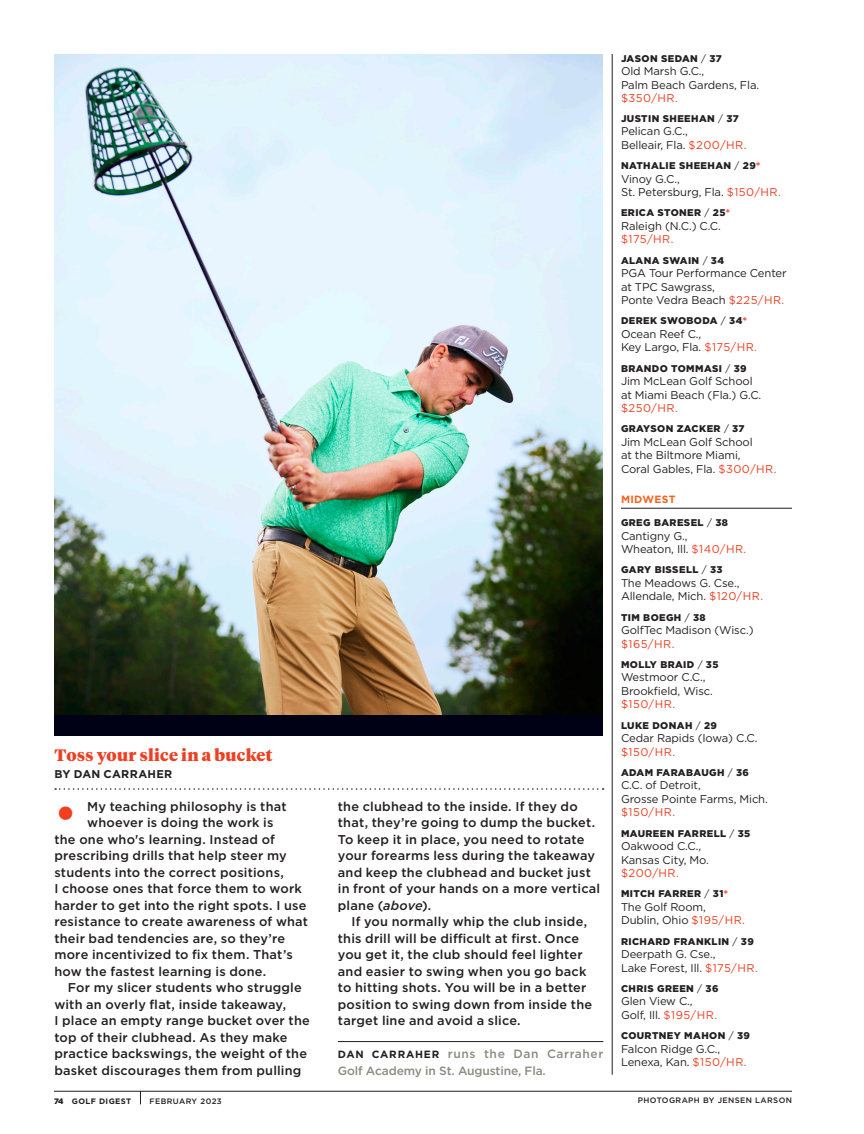
<style>
.page{position:relative;width:864px;height:1134px;background:#fff}
.page>*{position:absolute;margin:0;border:0;box-sizing:border-box;transform-origin:0 0}
.t1{font:900 16.5px "Tiempos Headline";letter-spacing:.02em;color:#ef3e22}
.t2{font:500 12.75px/16.5px "Gotham";letter-spacing:.015em;color:#231f20}
.t3{font:500 12px/16.5px "Gotham";letter-spacing:-.01em;color:#8b8b81}
.t4{font:11.25px/13.5px "Gotham";letter-spacing:-.01em;color:#231f20}
.t5{font:700 11.25px "Gotham";letter-spacing:.02em;color:#231f20}
.t6{font:700 10.5px "Gotham";letter-spacing:.03em;color:#f36421}
.t7{font:900 9.75px "Gotham";letter-spacing:.04em;color:#231f20}
.t8{font:500 7.8px "Gotham";letter-spacing:.05em;color:#231f20}
.t9{font:700 7.8px "Gotham";letter-spacing:.05em;color:#231f20}
.s1{font-weight:700;font-size:44.85px;color:#ef3e22}
.s2{font-weight:900}
.s3{font-style:italic}
.s4{font-weight:700;font-size:10.5px;color:#231f20}
.s5{font-weight:400}
.s6{color:#ef3e22}
.s7{color:#ff4338}
</style>
<div class="page">
<svg style="left:140px;top:1092px;width:1px;height:12px"></svg>
<hr style="left:621px;top:508px;width:171px;height:1px;background:#231f20">
<svg style="left:55px;top:788px;width:549px;height:2px"></svg>
<hr style="left:338px;top:1041px;width:265px;height:1px;background:#231f20">
<hr style="left:612px;top:54px;width:1px;height:1021px;background:#231f20">
<div style="left:54px;top:712px;width:549px;height:24px;background:#010116"></div>
<img style="left:54px;top:54px;width:549px;height:661px">
<hr style="left:54px;top:1091px;width:738px;height:1px;background:#231f20">
<p class="t1" style="left:54px;top:744px;width:220px">Toss your slice in a bucket</p>
<p class="t5" style="left:54px;top:766px;width:120px">BY DAN CARRAHER</p>
<p class="t2" style="left:54px;top:798px;width:234px"><span class="s1">•</span> My teaching philosophy is that</p>
<p class="t2" style="left:87px;top:814px;width:188px">whoever is doing the work is</p>
<p class="t2" style="left:54px;top:831px;width:222px">the one who's learning. Instead of</p>
<p class="t2" style="left:54px;top:847px;width:234px">prescribing drills that help steer my</p>
<p class="t2" style="left:54px;top:864px;width:231px">students into the correct positions,</p>
<p class="t2" style="left:54px;top:880px;width:249px">I choose ones that force them to work</p>
<p class="t2" style="left:54px;top:897px;width:254px">harder to get into the right spots. I use</p>
<p class="t2" style="left:54px;top:913px;width:255px">resistance to create awareness of what</p>
<p class="t2" style="left:54px;top:930px;width:232px">their bad tendencies are, so they’re</p>
<p class="t2" style="left:54px;top:946px;width:240px">more incentivized to fix them. That’s</p>
<p class="t2" style="left:54px;top:963px;width:213px">how the fastest learning is done.</p>
<p class="t2" style="left:68px;top:979px;width:235px">For my slicer students who struggle</p>
<p class="t2" style="left:54px;top:996px;width:233px">with an overly flat, inside takeaway,</p>
<p class="t2" style="left:54px;top:1012px;width:257px">I place an empty range bucket over the</p>
<p class="t2" style="left:54px;top:1029px;width:235px">top of their clubhead. As they make</p>
<p class="t2" style="left:54px;top:1045px;width:254px">practice backswings, the weight of the</p>
<p class="t2" style="left:54px;top:1062px;width:249px">basket discourages them from pulling</p>
<p class="t9" style="left:54px;top:1096px;width:79px"><span class="s2">74</span> GOLF DIGEST</p>
<p class="t8" style="left:150px;top:1097px;width:74px">FEBRUARY 2023</p>
<p class="t2" style="left:338px;top:798px;width:264px">the clubhead to the inside. If they do that, they’re going to dump the bucket.<br>To keep it in place, you need to rotate your forearms less during the takeaway and keep the clubhead and bucket just in front of your hands on a more vertical plane (<span class="s3">above</span>).</p>
<p class="t2" style="left:338px;top:913px;width:256px;text-indent:14px">If you normally whip the club inside, this drill will be difficult at first. Once you get it, the club should feel lighter and easier to swing when you go back to hitting shots. You will be in a better position to swing down from inside the target line and avoid a slice.</p>
<p class="t3" style="left:338px;top:1046px;width:267px"><span class="s4">DAN CARRAHER</span> runs the Dan Carraher<br>Golf Academy in St. Augustine, Fla.</p>
<p class="t7" style="left:621px;top:52px;width:102px">JASON SEDAN <span class="s5">/</span> 37</p>
<p class="t4" style="left:621px;top:64px;width:140px">Old Marsh G.C.,<br>Palm Beach Gardens, Fla. <span class="s6">$350/</span><span class="s6">HR.</span></p>
<p class="t7" style="left:621px;top:112px;width:119px">JUSTIN SHEEHAN <span class="s5">/</span> 37</p>
<p class="t4" style="left:621px;top:124px;width:127px">Pelican G.C.,<br>Belleair, Fla. <span class="s6">$200/</span><span class="s6">HR.</span></p>
<p class="t7" style="left:621px;top:159px;width:141px">NATHALIE SHEEHAN <span class="s5">/</span> 29<span class="s7">*</span></p>
<p class="t4" style="left:621px;top:172px;width:161px">Vinoy G.C.,<br>St. Petersburg, Fla. <span class="s6">$150/</span><span class="s6">HR.</span></p>
<p class="t7" style="left:621px;top:206px;width:111px">ERICA STONER <span class="s5">/</span> 25<span class="s7">*</span></p>
<p class="t4" style="left:621px;top:219px;width:101px">Raleigh (N.C.) C.C. <span class="s6">$175/</span><span class="s6">HR.</span></p>
<p class="t7" style="left:621px;top:253px;width:105px">ALANA SWAIN <span class="s5">/</span> 34</p>
<p class="t4" style="left:621px;top:266px;width:167px">PGA Tour Performance Center at TPC Sawgrass,<br>Ponte Vedra Beach <span class="s6">$225/</span><span class="s6">HR.</span></p>
<p class="t7" style="left:621px;top:314px;width:128px">DEREK SWOBODA <span class="s5">/</span> 34<span class="s7">*</span></p>
<p class="t4" style="left:621px;top:327px;width:138px">Ocean Reef C.,<br>Key Largo, Fla. <span class="s6">$175/</span><span class="s6">HR.</span></p>
<p class="t7" style="left:621px;top:361px;width:127px">BRANDO TOMMASI <span class="s5">/</span> 39</p>
<p class="t4" style="left:621px;top:374px;width:142px">Jim McLean Golf School at Miami Beach (Fla.) G.C. <span class="s6">$250/</span><span class="s6">HR.</span></p>
<p class="t7" style="left:621px;top:422px;width:125px">GRAYSON ZACKER <span class="s5">/</span> 37</p>
<p class="t4" style="left:621px;top:435px;width:157px">Jim McLean Golf School<br>at the Biltmore Miami,<br>Coral Gables, Fla. <span class="s6">$300/</span><span class="s6">HR.</span></p>
<p class="t6" style="left:621px;top:492px;width:56px">MIDWEST</p>
<p class="t7" style="left:621px;top:516px;width:108px">GREG BARESEL <span class="s5">/</span> 38</p>
<p class="t4" style="left:621px;top:529px;width:127px">Cantigny G.,<br>Wheaton, Ill. <span class="s6">$140/</span><span class="s6">HR.</span></p>
<p class="t7" style="left:621px;top:563px;width:103px">GARY BISSELL <span class="s5">/</span> 33</p>
<p class="t4" style="left:621px;top:576px;width:144px">The Meadows G. Cse.,<br>Allendale, Mich. <span class="s6">$120/</span><span class="s6">HR.</span></p>
<p class="t7" style="left:621px;top:610px;width:86px">TIM BOEGH <span class="s5">/</span> 38</p>
<p class="t4" style="left:621px;top:623px;width:134px">GolfTec Madison (Wisc.) <span class="s6">$165/</span><span class="s6">HR.</span></p>
<p class="t7" style="left:621px;top:658px;width:99px">MOLLY BRAID <span class="s5">/</span> 35</p>
<p class="t4" style="left:621px;top:670px;width:94px">Westmoor C.C.,<br>Brookfield, Wisc. <span class="s6">$150/</span><span class="s6">HR.</span></p>
<p class="t7" style="left:621px;top:718px;width:98px">LUKE DONAH <span class="s5">/</span> 29</p>
<p class="t4" style="left:621px;top:731px;width:138px">Cedar Rapids (Iowa) C.C. <span class="s6">$150/</span><span class="s6">HR.</span></p>
<p class="t7" style="left:621px;top:766px;width:130px">ADAM FARABAUGH <span class="s5">/</span> 36</p>
<p class="t4" style="left:621px;top:778px;width:148px">C.C. of Detroit,<br>Grosse Pointe Farms, Mich. <span class="s6">$150/</span><span class="s6">HR.</span></p>
<p class="t7" style="left:621px;top:826px;width:131px">MAUREEN FARRELL <span class="s5">/</span> 35</p>
<p class="t4" style="left:621px;top:839px;width:89px">Oakwood C.C.,<br>Kansas City, Mo. <span class="s6">$200/</span><span class="s6">HR.</span></p>
<p class="t7" style="left:621px;top:887px;width:109px">MITCH FARRER <span class="s5">/</span> 31<span class="s7">*</span></p>
<p class="t4" style="left:621px;top:900px;width:126px">The Golf Room,<br>Dublin, Ohio <span class="s6">$195/</span><span class="s6">HR.</span></p>
<p class="t7" style="left:621px;top:934px;width:134px">RICHARD FRANKLIN <span class="s5">/</span> 39</p>
<p class="t4" style="left:621px;top:947px;width:138px">Deerpath G. Cse.,<br>Lake Forest, Ill. <span class="s6">$175/</span><span class="s6">HR.</span></p>
<p class="t7" style="left:621px;top:982px;width:99px">CHRIS GREEN <span class="s5">/</span> 36</p>
<p class="t4" style="left:621px;top:994px;width:98px">Glen View C.,<br>Golf, Ill. <span class="s6">$195/</span><span class="s6">HR.</span></p>
<p class="t7" style="left:621px;top:1029px;width:130px">COURTNEY MAHON <span class="s5">/</span> 39</p>
<p class="t4" style="left:621px;top:1042px;width:127px">Falcon Ridge G.C.,<br>Lenexa, Kan. <span class="s6">$150/</span><span class="s6">HR.</span></p>
<p class="t8" style="left:638px;top:1095px;width:156px">PHOTOGRAPH BY JENSEN LARSON</p>
</div>
